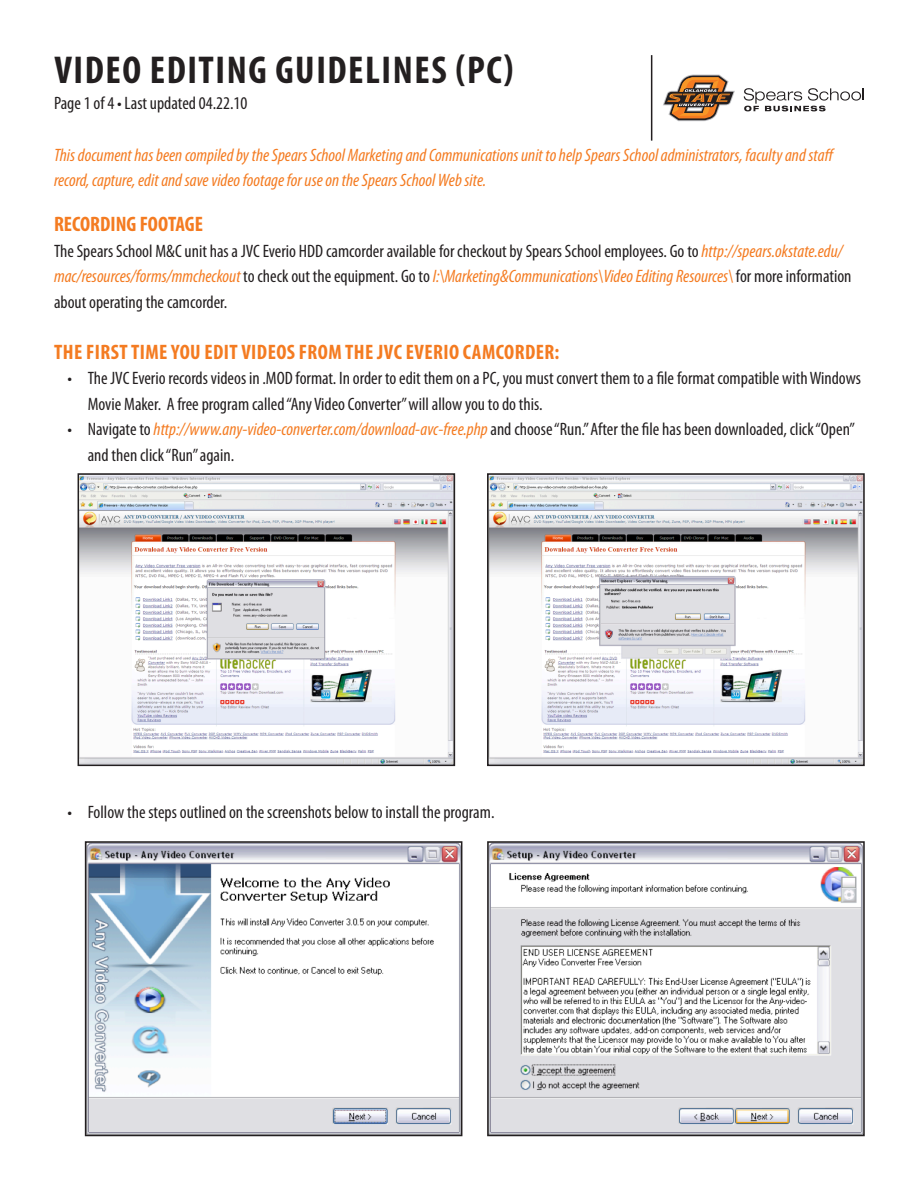
<style>
.page{position:relative;width:918px;height:1188px;background:#fff}
.page>*{position:absolute;margin:0;border:0;box-sizing:border-box;transform-origin:0 0}
.t1{font:700 condensed 39px "Myriad Pro";letter-spacing:.04em;color:#231f20}
.t2{font:700 condensed 21px "Myriad Pro";letter-spacing:.02em;color:#f47b21}
.t3{font:700 condensed 21px "Myriad Pro";color:#f47b21}
.t4{font:condensed 18px/25.5px "Myriad Pro";color:#231f20}
.t5{font:italic condensed 18px/25.5px "Myriad Pro";color:#f47b21}
.s1{font-style:italic;color:#f47b21}
</style>
<div class="page">
<svg style="left:663px;top:75px;width:72px;height:46px"></svg>
<svg style="left:744px;top:88px;width:120px;height:23px"></svg>
<hr style="left:651px;top:55px;width:1px;height:86px;background:#231f20">
<img style="left:81px;top:476px;width:371px;height:287px">
<div style="left:78px;top:473px;width:377px;height:293px;border:2px solid #231f20"></div>
<img style="left:490px;top:476px;width:372px;height:287px">
<div style="left:487px;top:473px;width:378px;height:293px;border:2px solid #231f20"></div>
<img style="left:88px;top:844px;width:371px;height:289px">
<div style="left:85px;top:841px;width:377px;height:295px;border:2px solid #231f20"></div>
<img style="left:490px;top:844px;width:372px;height:289px">
<div style="left:487px;top:841px;width:378px;height:295px;border:2px solid #231f20"></div>
<p class="t1" style="left:54px;top:49px;width:461px">VIDEO EDITING GUIDELINES (PC)</p>
<p class="t4" style="left:54px;top:90px;width:195px">Page 1 of 4 • Last updated 04.22.10</p>
<p class="t5" style="left:54px;top:142px;width:782px">This document has been compiled by the Spears School Marketing and Communications unit to help Spears School administrators, faculty and staff record, capture, edit and save video footage for use on the Spears School Web site.</p>
<p class="t3" style="left:54px;top:212px;width:151px">RECORDING FOOTAGE</p>
<p class="t4" style="left:54px;top:238px;width:799px">The Spears School M&amp;C unit has a JVC Everio HDD camcorder available for checkout by Spears School employees. Go to <span class="s1">http://spears.okstate.edu/ mac/resources/forms/mmcheckout</span> to check out the equipment. Go to <span class="s1">I:\Marketing&amp;Communications\Video Editing Resources\</span> for more information about operating the camcorder.</p>
<p class="t2" style="left:54px;top:340px;width:507px">THE FIRST TIME YOU EDIT VIDEOS FROM THE JVC EVERIO CAMCORDER:</p>
<p class="t4" style="left:88px;top:366px;width:775px;text-indent:-20px">• The JVC Everio records videos in .MOD format. In order to edit them on a PC, you must convert them to a file format compatible with Windows<br>Movie Maker. A free program called “Any Video Converter” will allow you to do this.</p>
<p class="t4" style="left:88px;top:417px;width:769px;text-indent:-20px">• Navigate to <span class="s1">http://www.any-video-converter.com/download-avc-free.php</span>and choose “Run.” After the file has been downloaded, click “Open” and then click “Run” again.</p>
<p class="t4" style="left:68px;top:799px;width:428px">• Follow the steps outlined on the screenshots below to install the program.</p>
</div>
